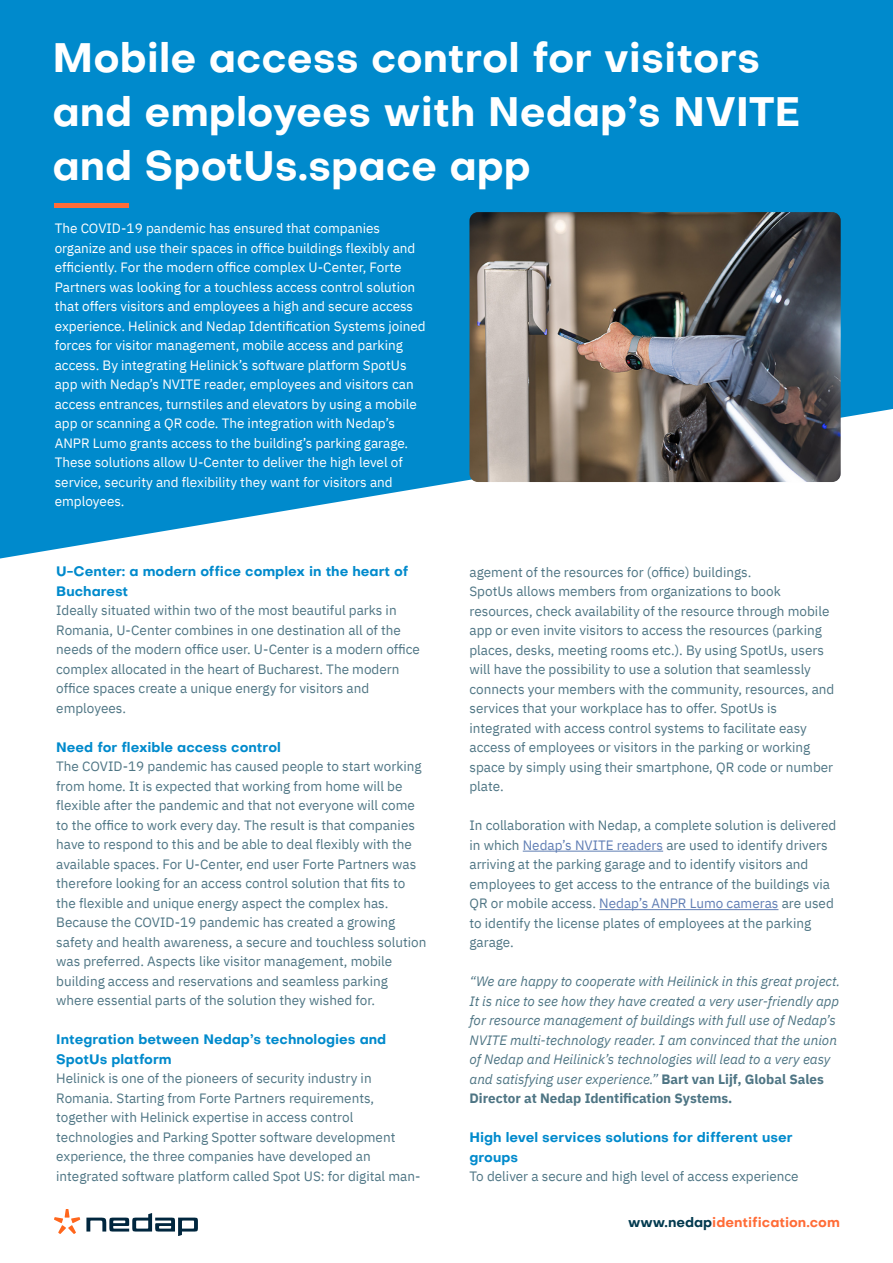
<style>
.page{position:relative;width:893px;height:1263px;background:#fff}
.page>*{position:absolute;margin:0;border:0;box-sizing:border-box;transform-origin:0 0}
.t1{font:700 40.5px/54px "Objectivity";color:#fff}
.t2{font:13.5px/19.5px "IBM Plex Sans";color:#4e7584}
.t3{font:13.5px/19.5px "IBM Plex Sans";color:#fff}
.t4{font:italic 13.5px/19.5px "IBM Plex Sans";color:#4e7584}
.t5{font:700 13.5px/19.5px "Objectivity";color:#008acc}
.t6{font:700 13.5px "Objectivity";color:#ff6c37}
.s1{color:#607eb4}
.s2{font-weight:700;font-style:normal}
.s3{font-family:"IBM Plex Sans";font-weight:400;color:#4e7584}
.s4{color:#023a4f}
</style>
<div class="page">
<svg style="left:0;top:0;width:893px;height:558px;background:#2299d2"></svg>
<img style="left:469px;top:212px;width:372px;height:270px">
<svg style="left:86px;top:1213px;width:112px;height:22px"></svg>
<svg style="left:54px;top:1209px;width:26px;height:25px"></svg>
<hr style="left:54px;top:204px;width:75px;height:4px;background:#ff6c37">
<hr style="left:523px;top:851px;width:140px;height:1px;background:#607eb4">
<hr style="left:599px;top:909px;width:179px;height:1px;background:#607eb4">
<p class="t1" style="left:52px;top:30px;width:749px">Mobile access control for visitors and employees with Nedap’s NVITE</p>
<p class="t1" style="left:52px;top:138px;width:480px">and SpotUs.space app</p>
<p class="t3" style="left:55px;top:218px;width:372px">The COVID-19 pandemic has ensured that companies organize and use their spaces in office buildings flexibly and efficiently. For the modern office complex U-Center, Forte Partners was looking for a touchless access control solution that offers visitors and employees a high and secure access experience. Helinick and Nedap Identification Systems joined forces for visitor management, mobile access and parking access. By integrating Helinick’s software platform SpotUs app with Nedap’s NVITE reader, employees and visitors can access entrances, turnstiles and elevators by using a mobile app or scanning a QR code. The integration with Nedap’s ANPR Lumo grants access to the building’s parking garage.<br>These solutions allow U-Center to deliver the high level of service, security and flexibility they want for visitors and employees.</p>
<p class="t5" style="left:56px;top:561px;width:354px">U-Center: a modern office complex in the heart of<br>Bucharest</p>
<p class="t2" style="left:56px;top:600px;width:342px">Ideally situated within two of the most beautiful parks in</p>
<p class="t2" style="left:56px;top:619px;width:365px">Romania, U-Center combines in one destination all of the needs of the modern office user. U-Center is a modern office complex allocated in the heart of Bucharest. The modern office spaces create a unique energy for visitors and</p>
<p class="t2" style="left:56px;top:697px;width:71px">employees.</p>
<p class="t5" style="left:56px;top:737px;width:226px">Need for flexible access control</p>
<p class="t2" style="left:56px;top:756px;width:367px">The COVID-19 pandemic has caused people to start working from home. It is expected that working from home will be flexible after the pandemic and that not everyone will come to the office to work every day. The result is that companies have to respond to this and be able to deal flexibly with the available spaces. For U-Center, end user Forte Partners was therefore looking for an access control solution that fits to the flexible and unique energy aspect the complex has.</p>
<p class="t2" style="left:56px;top:912px;width:372px">Because the COVID-19 pandemic has created a growing safety and health awareness, a secure and touchless solution was preferred. Aspects like visitor management, mobile building access and reservations and seamless parking where essential parts of the solution they wished for.</p>
<p class="t5" style="left:56px;top:1029px;width:332px">Integration between Nedap’s technologies and</p>
<p class="t5" style="left:56px;top:1049px;width:117px">SpotUs platform</p>
<p class="t2" style="left:56px;top:1068px;width:317px">Helinick is one of the pioneers of security industry in</p>
<p class="t2" style="left:56px;top:1087px;width:320px">Romania. Starting from Forte Partners requirements,</p>
<p class="t2" style="left:56px;top:1107px;width:299px">together with Helinick expertise in access control</p>
<p class="t2" style="left:56px;top:1126px;width:341px">technologies and Parking Spotter software development</p>
<p class="t2" style="left:56px;top:1146px;width:316px">experience, the three companies have developed an</p>
<p class="t2" style="left:56px;top:1165px;width:366px">integrated software platform called Spot US: for digital man-</p>
<p class="t2" style="left:469px;top:561px;width:283px">agement of the resources for (office) buildings.</p>
<p class="t2" style="left:469px;top:581px;width:313px">SpotUs allows members from organizations to book</p>
<p class="t2" style="left:469px;top:600px;width:366px">resources, check availability of the resource through mobile app or even invite visitors to access the resources (parking places, desks, meeting rooms etc.). By using SpotUs, users will have the possibility to use a solution that seamlessly connects your members with the community, resources, and services that your workplace has to offer. SpotUs is</p>
<p class="t2" style="left:469px;top:717px;width:339px">integrated with access control systems to facilitate easy</p>
<p class="t2" style="left:469px;top:737px;width:365px">access of employees or visitors in the parking or working space by simply using their smartphone, QR code or number plate.</p>
<p class="t2" style="left:469px;top:815px;width:368px">In collaboration with Nedap, a complete solution is delivered in which <span class="s1">Nedap’s NVITE readers</span> are used to identify drivers arriving at the parking garage and to identify visitors and employees to get access to the entrance of the buildings via QR or mobile access. <span class="s1">Nedap’s ANPR Lumo cameras</span> are used to identify the license plates of employees at the parking garage.</p>
<p class="t4" style="left:469px;top:971px;width:372px">“We are happy to cooperate with Heilinick in this great project.<br>It is nice to see how they have created a very user-friendly app for resource management of buildings with full use of Nedap’s NVITE multi-technology reader. I am convinced that the union of Nedap and Heilinick’s technologies will lead to a very easy and satisfying user experience.” <span class="s2">Bart van Lijf, Global Sales Director at Nedap Identification Systems.</span></p>
<p class="t5" style="left:469px;top:1128px;width:331px">High level services solutions for different user groups<br><span class="s3">To deliver a secure and high level of access experience</span></p>
<p class="t6" style="left:628px;top:1212px;width:213px"><span class="s4">www.nedap</span>identification.com</p>
</div>
